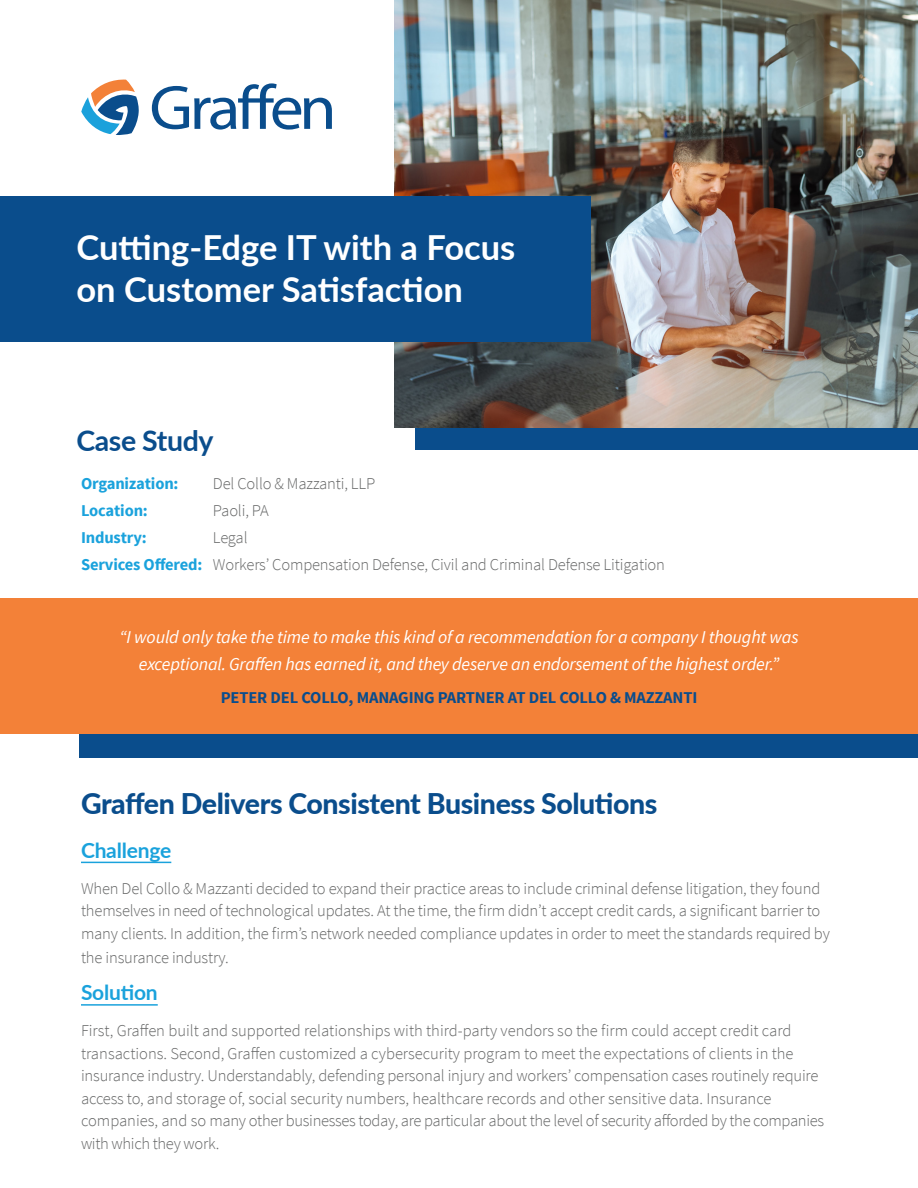
<style>
.page{position:relative;width:918px;height:1188px;background:#fff}
.page>*{position:absolute;margin:0;border:0;box-sizing:border-box;transform-origin:0 0}
.t1{font:700 34.5px/42px "Lato";color:#fff}
.Black_Subheadlines_U{font:800 28.5px "Lato";letter-spacing:-.015em;color:#0a4d8c}
.t2{font:700 28.5px "Lato";letter-spacing:-.015em;color:#0a4d8c}
.Black_Subheadlines_U-2{font:700 21px "Lato";letter-spacing:-.01em;color:#1aa2dc}
.p_body{font:700 21px "Lato";letter-spacing:-.01em;color:#1aa2dc}
.Testimonial{font:italic 18px/27px "Source Sans Pro";letter-spacing:-.01em;color:#fff;text-align:center}
.p_body-2{font:300 16.5px/22.5px "Source Sans Pro";letter-spacing:-.01em;color:#656666}
.Testimonial-2{font:700 16.5px "Source Sans Pro";letter-spacing:-.01em;color:#0a4d8c}
.p_body-3{font:700 16.5px "Source Sans Pro";letter-spacing:-.01em;color:#1aa2dc}
.s1{font-weight:700;color:#1aa2dc}
</style>
<div class="page">
<div style="left:80px;top:672px;width:838px;height:86px;background:#0a4d8c"></div>
<div style="left:416px;top:0;width:502px;height:450px;background:#0a4d8c"></div>
<div style="left:0;top:598px;width:918px;height:136px;background:#f38138"></div>
<img style="left:394px;top:0;width:524px;height:428px">
<svg style="left:152px;top:83px;width:180px;height:47px"></svg>
<svg style="left:81px;top:80px;width:58px;height:55px"></svg>
<div style="left:0;top:196px;width:591px;height:146px;background:#0a4d8c"></div>
<hr style="left:81px;top:862px;width:90px;height:1px;background:#1aa2dc">
<hr style="left:81px;top:1004px;width:77px;height:2px;background:#1aa2dc">
<p class="t1" style="left:76px;top:225px;width:440px">Cutting-Edge IT with a Focus on Customer Satisfaction</p>
<p class="t2" style="left:76px;top:420px;width:138px">Case Study</p>
<p class="p_body-3" style="left:81px;top:473px;width:99px">Organization:</p>
<p class="p_body-2" style="left:213px;top:472px;width:164px">Del Collo &amp; Mazzanti, LLP</p>
<p class="p_body-3" style="left:81px;top:500px;width:68px">Location:</p>
<p class="p_body-2" style="left:213px;top:499px;width:57px">Paoli, PA</p>
<p class="p_body-3" style="left:81px;top:527px;width:67px">Industry:</p>
<p class="p_body-2" style="left:213px;top:526px;width:36px">Legal</p>
<p class="p_body-2" style="left:81px;top:553px;width:586px"><span class="s1">Services Offered:</span> Workers’ Compensation Defense, Civil and Criminal Defense Litigation</p>
<p class="Testimonial" style="left:119px;top:623px;width:681px">“I would only take the time to make this kind of a recommendation for a company I thought was exceptional. Graffen has earned it, and they deserve an endorsement of the highest order.”</p>
<p class="Testimonial-2" style="left:221px;top:687px;width:478px">PETER DEL COLLO, MANAGING PARTNER AT DEL COLLO &amp; MAZZANTI</p>
<p class="Black_Subheadlines_U" style="left:81px;top:782px;width:578px">Graffen Delivers Consistent Business Solutions</p>
<p class="Black_Subheadlines_U-2" style="left:81px;top:835px;width:92px">Challenge</p>
<p class="p_body-2" style="left:81px;top:877px;width:750px">When Del Collo &amp; Mazzanti decided to expand their practice areas to include criminal defense litigation, they found themselves in need of technological updates. At the time, the firm didn’t accept credit cards, a significant barrier to many clients. In addition, the firm’s network needed compliance updates in order to meet the standards required by</p>
<p class="p_body-2" style="left:81px;top:946px;width:149px">the insurance industry.</p>
<p class="p_body" style="left:81px;top:977px;width:78px">Solution</p>
<p class="p_body-2" style="left:81px;top:1020px;width:745px">First, Graffen built and supported relationships with third-party vendors so the firm could accept credit card transactions. Second, Graffen customized a cybersecurity program to meet the expectations of clients in the insurance industry. Understandably, defending personal injury and workers’ compensation cases routinely require access to, and storage of, social security numbers, healthcare records and other sensitive data. Insurance companies, and so many other businesses today, are particular about the level of security afforded by the companies with which they work.</p>
</div>
